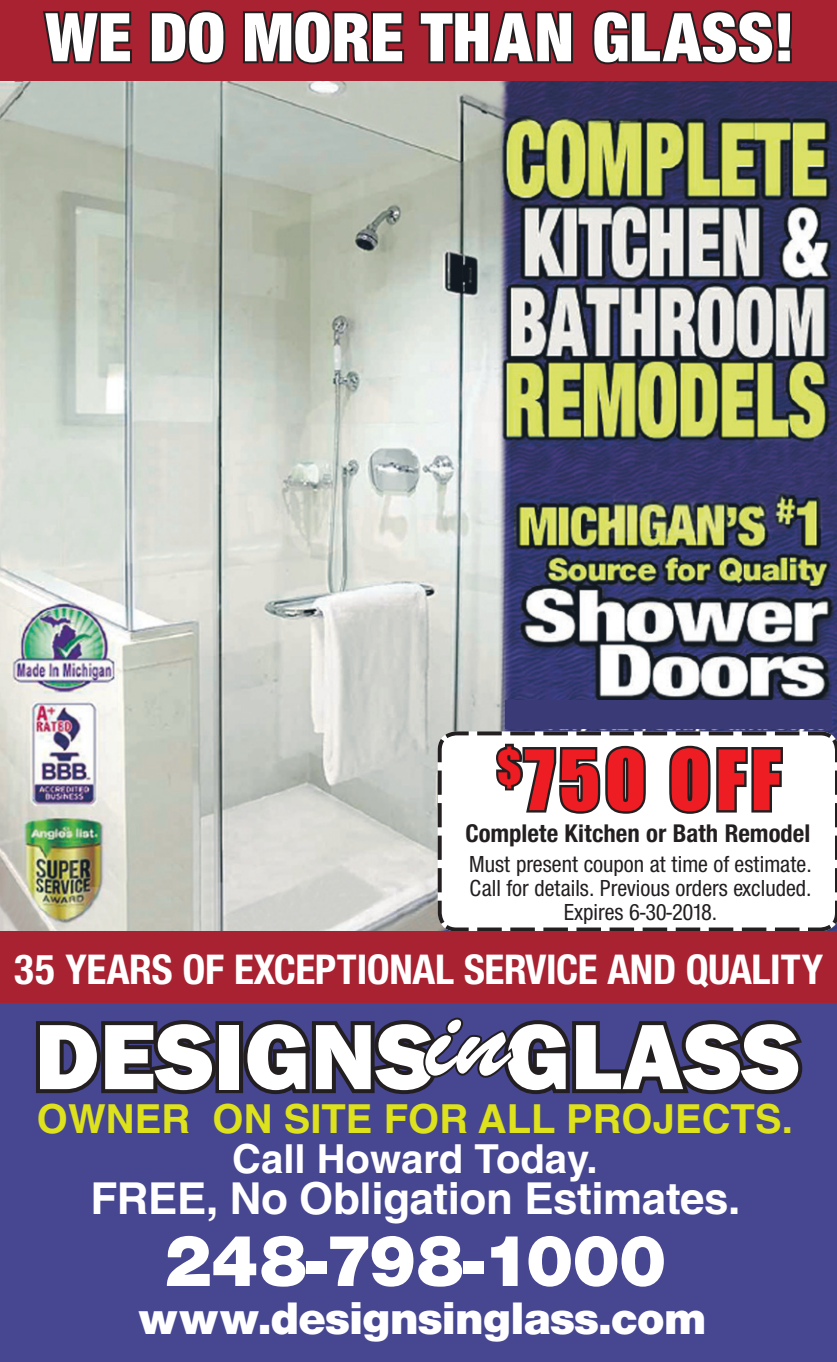
<style>
.page{position:relative;width:837px;height:1362px;background:#fff}
.page>*{position:absolute;margin:0;border:0;box-sizing:border-box;transform-origin:0 0}
.t1{font:112px "Brush Script Std";color:#fff}
.t2{font:800 96px "Franklin Gothic";color:#fff}
.t3{font:76.8px "Impact";letter-spacing:.06em;color:#ee1d23}
.t4{font:900 76.4px "Sans";letter-spacing:-.01em;color:#fff}
.t5{font:72px "Sans Black Condensed DTC";color:#fff}
.t6{font:900 47.2px "Sans";letter-spacing:-.01em;color:#fff}
.t7{font:700 condensed 44px "Sans";letter-spacing:-.01em;color:#fff}
.t8{font:700 44px "Sans";letter-spacing:-.01em;color:#fff}
.t9{font:700 40px "Sans";color:#dde21c}
.t10{font:700 40px "Sans";color:#fff}
.t11{font:700 condensed 26.4px "Sans";color:#231f20}
.t12{font:condensed 24px/24px "Sans";color:#231f20;text-align:center}
</style>
<div class="page">
<img style="left:0;top:81px;width:837px;height:849px">
<div style="left:505px;top:700px;width:326px;height:29px;background:#3a3a77"></div>
<div style="left:0;top:0;width:837px;height:81px;background:#a82231"></div>
<svg style="left:43px;top:11px;width:89px;height:53px"></svg>
<svg style="left:149px;top:10px;width:77px;height:55px"></svg>
<svg style="left:243px;top:10px;width:162px;height:55px"></svg>
<svg style="left:418px;top:11px;width:155px;height:53px"></svg>
<svg style="left:592px;top:10px;width:200px;height:55px"></svg>
<div style="left:0;top:986px;width:837px;height:376px;background:#464691"></div>
<svg style="left:436px;top:729px;width:401px;height:202px"></svg>
<svg style="left:36px;top:1020px;width:185px;height:75px"></svg>
<div style="left:215px;top:1021px;width:28px;height:72px;border:8px solid #231f20"></div>
<svg style="left:239px;top:1002px;width:568px;height:93px"></svg>
<div style="left:0;top:931px;width:837px;height:71px;background:#a82231"></div>
<svg style="left:492px;top:741px;width:157px;height:76px"></svg>
<svg style="left:666px;top:742px;width:119px;height:75px"></svg>
<h3 class="t5" style="left:45px;top:-6px;width:751px">WE DO MORE THAN GLASS!</h3>
<h3 class="t3" style="left:497px;top:720px;width:285px"><sup>$</sup>750 OFF</h3>
<p class="t11" style="left:465px;top:818px;width:346px">Complete Kitchen or Bath Remodel</p>
<p class="t12" style="left:469px;top:851px;width:344px">Must present coupon at time of estimate.<br>Call for details. Previous orders excluded.<br>Expires 6-30-2018.</p>
<h3 class="t7" style="left:14px;top:944px;width:811px">35 YEARS OF EXCEPTIONAL SERVICE AND QUALITY</h3>
<h1 class="t1" style="left:427px;top:975px;width:84px">in</h1>
<h2 class="t2" style="left:34px;top:994px;width:767px">DESIGNS GLASS</h2>
<h3 class="t9" style="left:37px;top:1094px;width:757px">OWNER ON SITE FOR ALL PROJECTS.</h3>
<h3 class="t10" style="left:232px;top:1134px;width:367px">Call Howard Today.</h3>
<h3 class="t8" style="left:91px;top:1171px;width:651px">FREE, No Obligation Estimates.</h3>
<h3 class="t4" style="left:165px;top:1214px;width:503px">248-798-1000</h3>
<h3 class="t6" style="left:139px;top:1289px;width:569px">www.designsinglass.com</h3>
</div>
